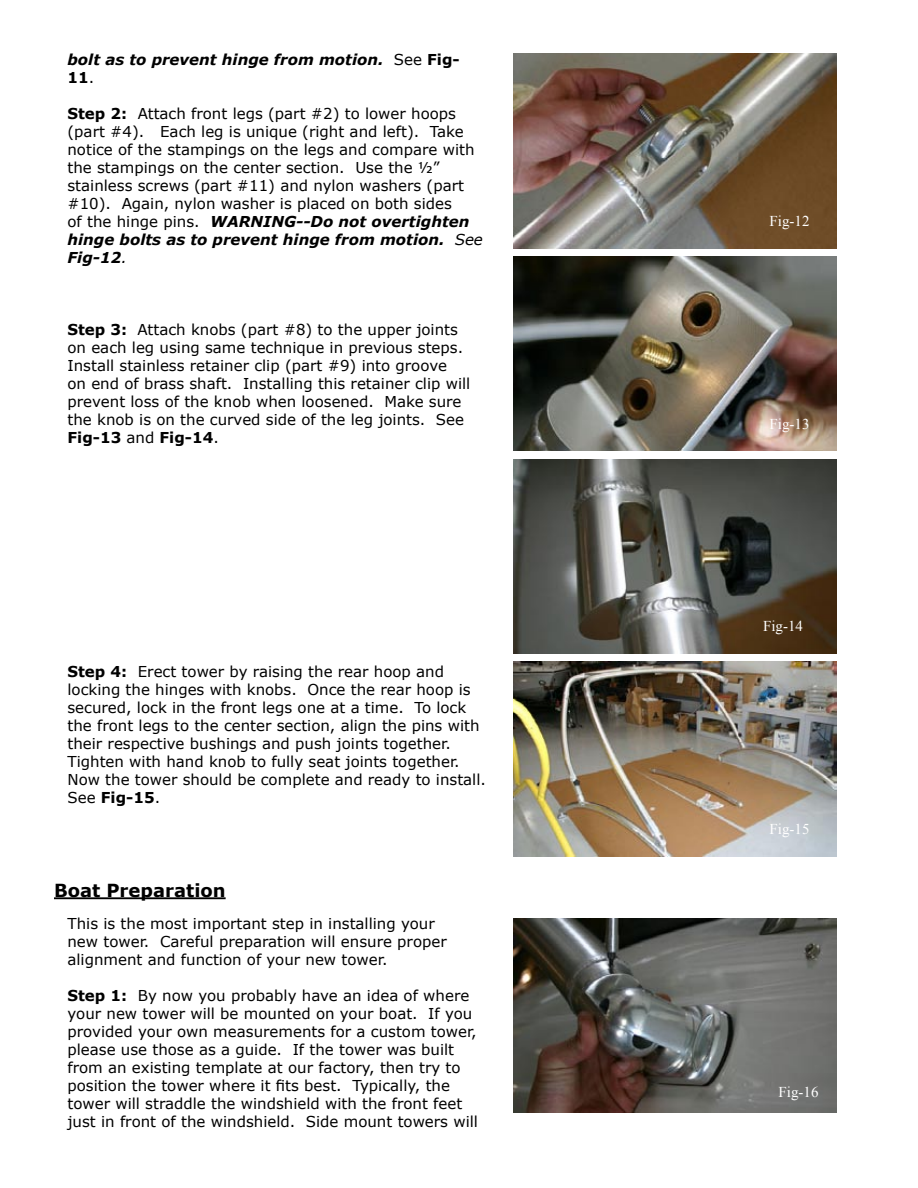
<style>
.page{position:relative;width:918px;height:1188px;background:#fff}
.page>*{position:absolute;margin:0;border:0;box-sizing:border-box;transform-origin:0 0}
.t1{font:700 18px "Verdana";color:#000}
.t2{font:15px/18px "Verdana";color:#000}
.t3{font:italic 700 15px/18px "Verdana";color:#000}
.t4{font:15px "Times New Roman";color:#fff}
.s1{font-weight:400;font-style:normal}
.s2{font-style:normal}
.s3{font-weight:700}
.s4{font-weight:700;font-style:italic}
.s5{font-style:italic}
</style>
<div class="page">
<hr style="left:54px;top:897px;width:172px;height:2px;background:#000">
<img style="left:513px;top:54px;width:324px;height:194px">
<img style="left:513px;top:662px;width:324px;height:194px">
<img style="left:513px;top:256px;width:324px;height:195px">
<img style="left:513px;top:459px;width:324px;height:194px">
<img style="left:513px;top:918px;width:324px;height:194px">
<p class="t3" style="left:68px;top:51px;width:394px">bolt as to prevent hinge from motion. <span class="s1">See</span> <span class="s2">Fig-<br>11</span><span class="s1">.</span></p>
<p class="t2" style="left:68px;top:105px;width:417px"><span class="s3">Step 2:</span> Attach front legs (part #2) to lower hoops (part #4). Each leg is unique (right and left). Take notice of the stampings on the legs and compare with the stampings on the center section. Use the ½” stainless screws (part #11) and nylon washers (part #10). Again, nylon washer is placed on both sides<br>of the hinge pins. <span class="s4">WARNING--Do not overtighten hinge bolts as to prevent hinge from motion.</span> <span class="s5">See </span><span class="s4">Fig-12</span><span class="s5">.</span></p>
<p class="t2" style="left:68px;top:321px;width:404px"><span class="s3">Step 3:</span> Attach knobs (part #8) to the upper joints on each leg using same technique in previous steps.<br>Install stainless retainer clip (part #9) into groove<br>on end of brass shaft. Installing this retainer clip will prevent loss of the knob when loosened. Make sure the knob is on the curved side of the leg joints. See <span class="s3">Fig-13</span> and <span class="s3">Fig-14</span>.</p>
<p class="t2" style="left:68px;top:663px;width:420px"><span class="s3">Step 4:</span> Erect tower by raising the rear hoop and locking the hinges with knobs. Once the rear hoop is secured, lock in the front legs one at a time. To lock the front legs to the center section, align the pins with their respective bushings and push joints together.<br>Tighten with hand knob to fully seat joints together.<br>Now the tower should be complete and ready to install.<br>See <span class="s3">Fig-15</span>.</p>
<p class="t1" style="left:54px;top:879px;width:173px">Boat Preparation</p>
<p class="t2" style="left:68px;top:915px;width:381px">This is the most important step in installing your new tower. Careful preparation will ensure proper alignment and function of your new tower.</p>
<p class="t2" style="left:68px;top:987px;width:412px"><span class="s3">Step 1:</span> By now you probably have an idea of where your new tower will be mounted on your boat. If you provided your own measurements for a custom tower, please use those as a guide. If the tower was built from an existing template at our factory, then try to position the tower where it fits best. Typically, the tower will straddle the windshield with the front feet just in front of the windshield. Side mount towers will</p>
<p class="t4" style="left:770px;top:211px;width:42px">Fig-12</p>
<p class="t4" style="left:770px;top:414px;width:42px">Fig-13</p>
<p class="t4" style="left:763px;top:616px;width:42px">Fig-14</p>
<p class="t4" style="left:770px;top:819px;width:42px">Fig-15</p>
<p class="t4" style="left:778px;top:1082px;width:42px">Fig-16</p>
</div>
